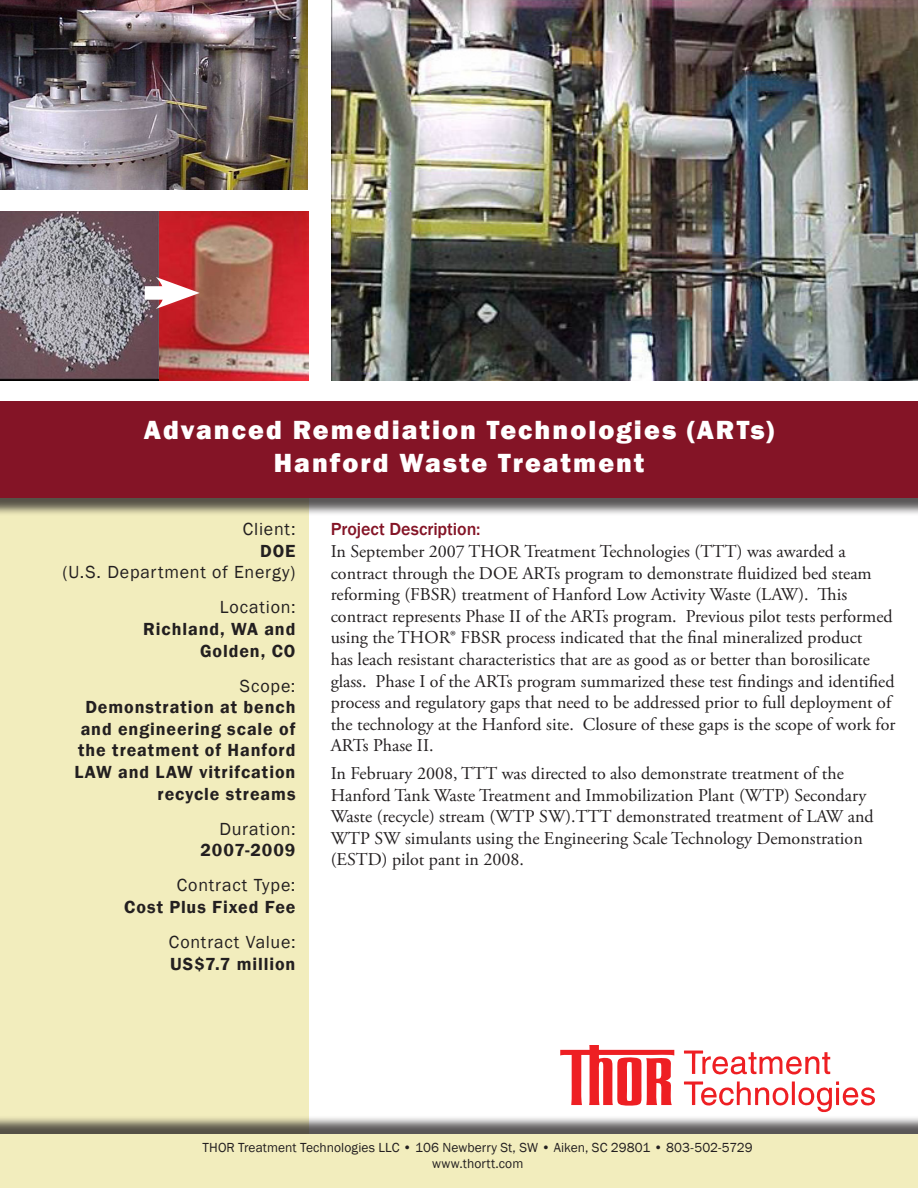
<style>
.page{position:relative;width:918px;height:1188px;background:#fff}
.page>*{position:absolute;margin:0;border:0;box-sizing:border-box;transform-origin:0 0}
.t1{font:800 27px "Franklin Gothic";letter-spacing:.075em;color:#fff}
.Body_text{font:18px/21.6px "Adobe Garamond Pro";color:#231f20}
.Project_Info{font:600 18px/21.6px "Franklin Gothic";letter-spacing:.05em;color:#231f20;text-align:right}
.Subtitle{font:18px "Franklin Gothic";letter-spacing:.04em;color:#231f20}
.Project_Info-2{font:18px/21.6px "Franklin Gothic";letter-spacing:.04em;color:#231f20;text-align:right}
.Head_1{font:500 18px "Franklin Gothic";letter-spacing:-.005em;color:#841426}
.Para_1{font:13.5px/16.2px "Franklin Gothic";letter-spacing:.005em;color:#231f20;text-align:center}
.s1{font-weight:600}
</style>
<div class="page">
<img style="left:0;top:211px;width:309px;height:169px">
<div style="left:0;top:495px;width:309px;height:693px;background:#f2edbd"></div>
<div style="left:0;top:403px;width:918px;height:113px;background:#231f20;opacity:.75"></div>
<div style="left:0;top:401px;width:918px;height:97px;background:#841426"></div>
<div style="left:0;top:1115px;width:918px;height:73px;background:#231f20;opacity:.75"></div>
<div style="left:0;top:1134px;width:918px;height:54px;background:#f2edbd"></div>
<div style="left:145px;top:286px;width:29px;height:14px;background:#fff"></div>
<svg style="left:156px;top:277px;width:44px;height:32px"></svg>
<svg style="left:684px;top:1051px;width:146px;height:24px"></svg>
<svg style="left:560px;top:1045px;width:114px;height:61px"></svg>
<svg style="left:684px;top:1081px;width:191px;height:31px"></svg>
<img style="left:0;top:0;width:308px;height:190px">
<img style="left:332px;top:0;width:586px;height:380px">
<p class="t1" style="left:144px;top:413px;width:632px">Advanced Remediation Technologies (ARTs)</p>
<p class="t1" style="left:274px;top:445px;width:372px">Hanford Waste Treatment</p>
<p class="Subtitle" style="left:243px;top:518px;width:54px">Client:</p>
<p class="Project_Info-2" style="left:63px;top:540px;width:235px"><span class="s1">DOE<br></span>(U.S. Department of Energy)</p>
<p class="Subtitle" style="left:220px;top:596px;width:77px">Location:</p>
<p class="Project_Info" style="left:143px;top:618px;width:154px">Richland, WA and<br>Golden, CO</p>
<p class="Subtitle" style="left:240px;top:674px;width:57px">Scope:</p>
<p class="Project_Info" style="left:74px;top:697px;width:223px">Demonstration at bench and engineering scale of the treatment of Hanford<br>LAW and LAW vitrifcation recycle streams</p>
<p class="Subtitle" style="left:219px;top:818px;width:78px">Duration:</p>
<p class="Project_Info" style="left:201px;top:840px;width:96px">2007-2009</p>
<p class="Subtitle" style="left:177px;top:874px;width:120px">Contract Type:</p>
<p class="Project_Info" style="left:124px;top:896px;width:173px">Cost Plus Fixed Fee</p>
<p class="Subtitle" style="left:169px;top:931px;width:128px">Contract Value:</p>
<p class="Project_Info" style="left:170px;top:953px;width:127px">US$7.7 million</p>
<p class="Head_1" style="left:331px;top:518px;width:151px">Project Description:</p>
<p class="Body_text" style="left:331px;top:541px;width:566px">In September 2007 THOR Treatment Technologies (TTT) was awarded a contract through the DOE ARTs program to demonstrate fluidized bed steam reforming (FBSR) treatment of Hanford Low Activity Waste (LAW). This contract represents Phase II of the ARTs program. Previous pilot tests performed using the THOR® FBSR process indicated that the final mineralized product<br>has leach resistant characteristics that are as good as or better than borosilicate glass. Phase I of the ARTs program summarized these test findings and identified process and regulatory gaps that need to be addressed prior to full deployment of the technology at the Hanford site. Closure of these gaps is the scope of work for ARTs Phase II.</p>
<p class="Body_text" style="left:331px;top:763px;width:544px">In February 2008, TTT was directed to also demonstrate treatment of the Hanford Tank Waste Treatment and Immobilization Plant (WTP) Secondary Waste (recycle) stream (WTP SW).TTT demonstrated treatment of LAW and WTP SW simulants using the Engineering Scale Technology Demonstration (ESTD) pilot pant in 2008.</p>
<p class="Para_1" style="left:203px;top:1140px;width:552px">THOR Treatment Technologies LLC • 106 Newberry St, SW • Aiken, SC 29801 • 803-502-5729 www.thortt.com</p>
</div>
